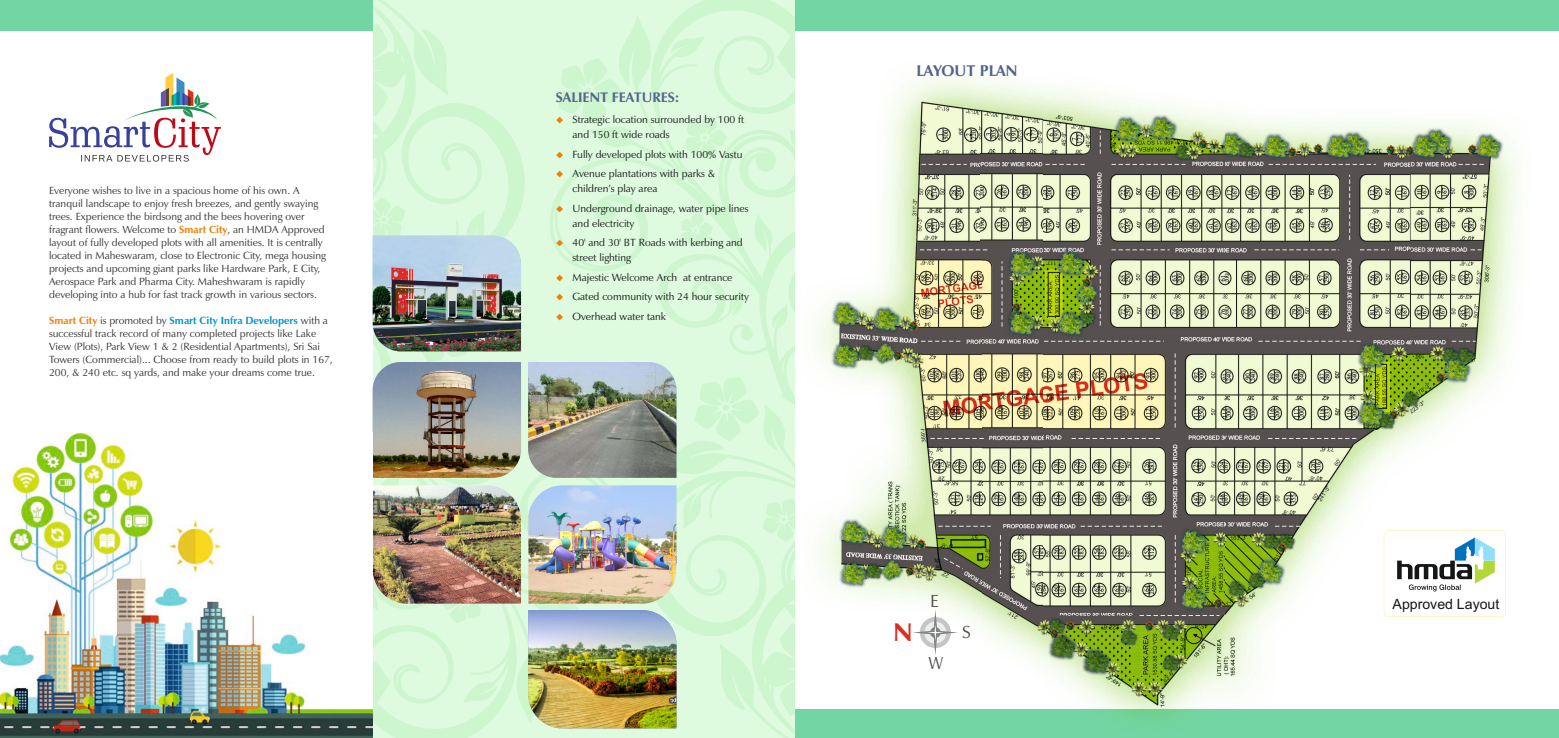
<style>
.page{position:relative;width:1559px;height:738px;background:#fff}
.page>*{position:absolute;margin:0;border:0;box-sizing:border-box;transform-origin:0 0}
.t1{font:700 25.81px "Zapf Humanist 601 BT";color:#dd2b1c}
.t2{font:17.68px "Zapf Humanist 601 BT";color:#4e4e4d}
.t3{font:17.68px "Zapf Humanist 601 BT";color:#4e4e4d;scale:.85 1}
.t4{font:700 15.75px "Zapf Humanist 601 BT";color:#52648a}
.t5{font:14.09px "Arial";color:#151616}
.t6{font:700 14px "Zapf Humanist 601 BT";color:#52648a}
.t7{font:10.5px/13px "Zapf Humanist 601 BT";color:#313130}
.t8{font:10.5px/15px "Zapf Humanist 601 BT";color:#151616}
.s1{font-weight:700;color:#f27e00}
.s2{font-weight:700;color:#0093cb}
.s3{color:#f27e00}
</style>
<div class="page">
<div style="left:795px;top:0;width:764px;height:738px;background:#73d5a4"></div>
<div style="left:1042px;top:31px;width:517px;height:677px;background:#fff"></div>
<div style="left:795px;top:31px;width:247px;height:677px;background:#fff"></div>
<img style="left:797px;top:76px;width:735px;height:646px">
<div style="left:0;top:0;width:373px;height:738px;background:#73d5a4"></div>
<div style="left:0;top:31px;width:373px;height:677px;background:#fff"></div>
<svg style="left:49px;top:73px;width:172px;height:89px"></svg>
<svg style="left:912px;top:609px;width:46px;height:47px"></svg>
<img style="left:373px;top:0;width:422px;height:738px">
<img style="left:528px;top:610px;width:148px;height:118px">
<img style="left:373px;top:637px;width:1px;height:84px">
<img style="left:0;top:433px;width:373px;height:305px">
<svg style="left:1045px;top:164px;width:39px;height:1px"></svg>
<svg style="left:1111px;top:164px;width:74px;height:1px"></svg>
<svg style="left:1111px;top:249px;width:58px;height:1px"></svg>
<svg style="left:920px;top:249px;width:67px;height:1px"></svg>
<svg style="left:921px;top:341px;width:39px;height:1px"></svg>
<svg style="left:1044px;top:341px;width:120px;height:1px"></svg>
<svg style="left:1258px;top:341px;width:102px;height:1px"></svg>
<svg style="left:1268px;top:438px;width:88px;height:1px"></svg>
<svg style="left:1071px;top:438px;width:89px;height:1px"></svg>
<svg style="left:1080px;top:526px;width:82px;height:1px"></svg>
<svg style="left:938px;top:526px;width:53px;height:1px"></svg>
<svg style="left:1275px;top:526px;width:25px;height:1px"></svg>
<svg style="left:1139px;top:615px;width:80px;height:1px"></svg>
<svg style="left:1175px;top:535px;width:1px;height:67px"></svg>
<svg style="left:1000px;top:535px;width:1px;height:43px"></svg>
<svg style="left:943px;top:558px;width:20px;height:11px"></svg>
<svg style="left:930px;top:438px;width:53px;height:1px"></svg>
<svg style="left:1174px;top:354px;width:1px;height:74px"></svg>
<svg style="left:1451px;top:341px;width:24px;height:1px"></svg>
<svg style="left:1254px;top:249px;width:85px;height:1px"></svg>
<svg style="left:1360px;top:249px;width:29px;height:1px"></svg>
<svg style="left:1099px;top:131px;width:1px;height:23px"></svg>
<svg style="left:1349px;top:175px;width:1px;height:65px"></svg>
<svg style="left:1001px;top:261px;width:1px;height:66px"></svg>
<svg style="left:1099px;top:265px;width:1px;height:60px"></svg>
<svg style="left:1268px;top:164px;width:108px;height:1px"></svg>
<svg style="left:1458px;top:164px;width:25px;height:1px"></svg>
<svg style="left:921px;top:164px;width:45px;height:1px"></svg>
<svg style="left:1384px;top:530px;width:121px;height:87px"></svg>
<p class="t7" style="left:49px;top:185px;width:278px">Everyone wishes to live in a spacious home of his own. A tranquil landscape to enjoy fresh breezes, and gently swaying trees. Experience the birdsong and the bees hovering over fragrant flowers. Welcome to <span class="s1">Smart City</span>, an HMDA Approved layout of fully developed plots with all amenities. It is centrally located in Maheswaram, close to Electronic City, mega housing projects and upcoming giant parks like Hardware Park, E City, Aerospace Park and Pharma City. Maheshwaram is rapidly developing into a hub for fast track growth in various sectors.</p>
<p class="t7" style="left:49px;top:315px;width:285px"><span class="s1">Smart City</span> is promoted by <span class="s2">Smart City Infra Developers</span> with a successful track record of many completed projects like Lake View (Plots), Park View 1 &amp; 2 (Residential Apartments), Sri Sai Towers (Commercial)... Choose from ready to build plots in 167, 200, &amp; 240 etc. sq yards, and make your dreams come true.</p>
<h3 class="t6" style="left:556px;top:91px;width:125px">SALIENT FEATURES:</h3>
<p class="t8" style="left:572px;top:113px;width:173px;text-indent:-17px"><span class="s3">◆</span> Strategic location surrounded by 100 ft and 150 ft wide roads</p>
<p class="t8" style="left:556px;top:147px;width:188px"><span class="s3">◆</span> Fully developed plots with 100% Vastu</p>
<p class="t8" style="left:572px;top:167px;width:144px;text-indent:-17px"><span class="s3">◆</span> Avenue plantations with parks &amp; children’s play area</p>
<p class="t8" style="left:572px;top:201px;width:177px;text-indent:-17px"><span class="s3">◆</span> Underground drainage, water pipe lines and electricity</p>
<p class="t8" style="left:572px;top:236px;width:172px;text-indent:-17px"><span class="s3">◆</span> 40' and 30' BT Roads with kerbing and street lighting</p>
<p class="t8" style="left:556px;top:271px;width:178px"><span class="s3">◆</span> Majestic Welcome Arch at entrance</p>
<p class="t8" style="left:556px;top:290px;width:195px"><span class="s3">◆</span> Gated community with 24 hour security</p>
<p class="t8" style="left:556px;top:310px;width:112px"><span class="s3">◆</span> Overhead water tank</p>
<h3 class="t4" style="left:916px;top:64px;width:103px">LAYOUT PLAN</h3>
<h2 class="t2" style="left:930px;top:594px;width:10px">E</h2>
<h1 class="t1" style="left:893px;top:622px;width:21px">N</h1>
<h2 class="t2" style="left:962px;top:625px;width:10px">S</h2>
<h2 class="t3" style="left:928px;top:655px;width:19px">W</h2>
<h3 class="t5" style="left:1392px;top:598px;width:108px">Approved Layout</h3>
</div>
